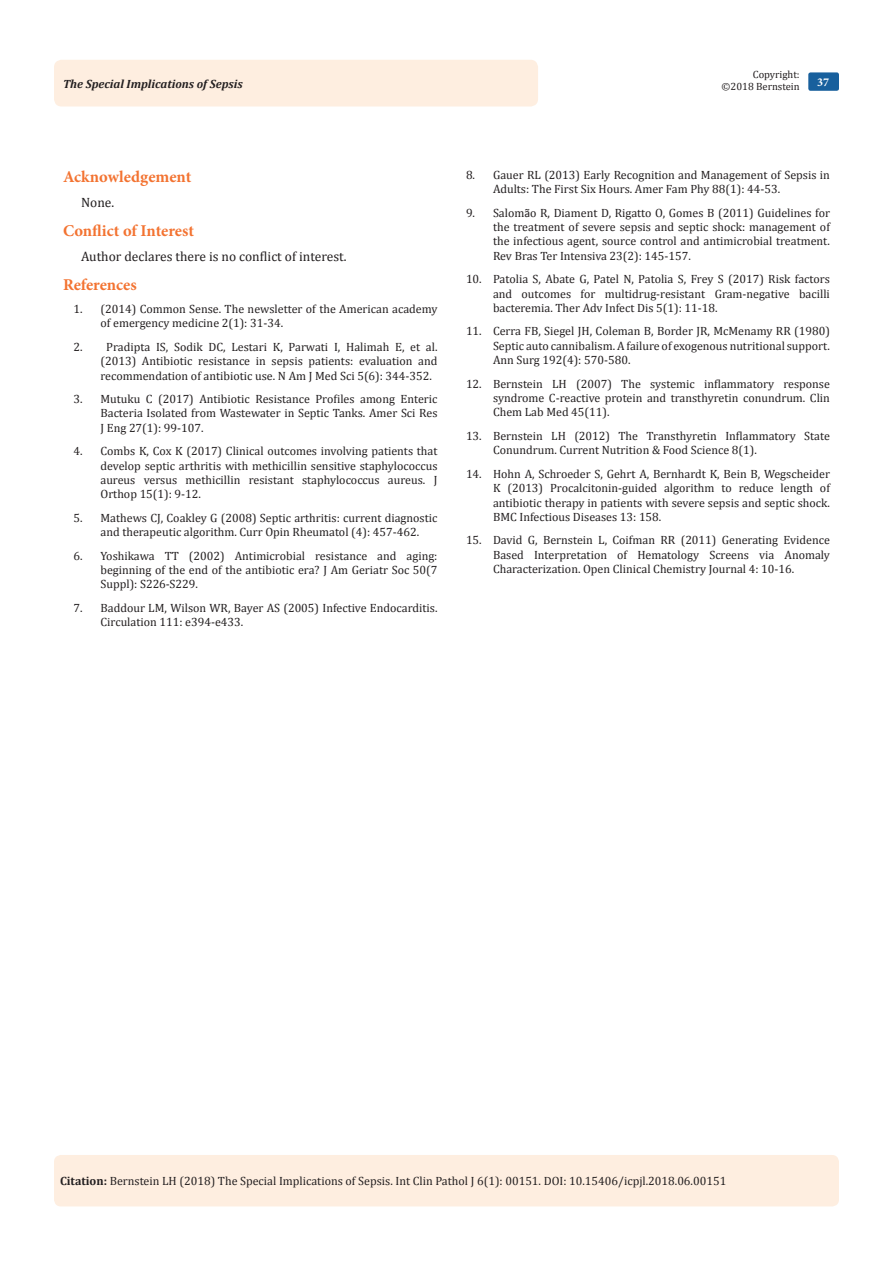
<style>
.page{position:relative;width:893px;height:1263px;background:#fff}
.page>*{position:absolute;margin:0;border:0;box-sizing:border-box;transform-origin:0 0}
.List_Paragraph{font:700 16.5px "Minion Pro";letter-spacing:-.005em;color:#f37331}
.t1{font:13.5px "Cambria";color:#231f20}
.Citation{font:12px/14.4px "Cambria";color:#231f20;text-align:justify}
.t2{font:italic 700 12px "Cambria";color:#231f20}
.t3{font:700 12px "Minion Pro";color:#fff}
.t4{font:10.5px/12.6px "Cambria";color:#231f20;text-align:right}
.s1{font-family:"Calibri"}
.s2{font-weight:700}
</style>
<div class="page">
<div style="left:54px;top:1155px;width:785px;height:51px;background:#feeee0;border-radius:7px"></div>
<div style="left:54px;top:60px;width:484px;height:46px;background:#feeee0;border-radius:8px"></div>
<div style="left:808px;top:72px;width:31px;height:19px;background:#18609d;border-radius:2px"></div>
<p class="t4" style="left:722px;top:68px;width:80px">Copyright: ©2018 Bernstein</p>
<p class="t2" style="left:63px;top:75px;width:181px">The Special Implications of Sepsis</p>
<p class="t3" style="left:817px;top:74px;width:13px">37</p>
<p class="List_Paragraph" style="left:63px;top:165px;width:130px">Acknowledgement</p>
<p class="t1" style="left:81px;top:194px;width:35px">None.</p>
<p class="List_Paragraph" style="left:63px;top:219px;width:132px">Conflict of Interest</p>
<p class="t1" style="left:81px;top:248px;width:267px">Author declares there is no conflict of interest.</p>
<p class="List_Paragraph" style="left:63px;top:273px;width:75px">References</p>
<p class="Citation" style="left:100px;top:302px;width:338px;text-indent:-27px">1. (2014) Common Sense. The newsletter of the American academy of emergency medicine 2(1): 31-34.</p>
<p class="Citation" style="left:100px;top:339px;width:338px;text-indent:-27px">2. Pradipta IS, Sodik DC, Lestari K, Parwati I, Halimah E, et al. (2013) Antibiotic resistance in sepsis patients: evaluation and recommendation of antibiotic use. N Am J Med Sci 5(6): 344-352.</p>
<p class="Citation" style="left:100px;top:392px;width:338px;text-indent:-27px">3. Mutuku C (2017) Antibiotic Resistance Profiles among Enteric Bacteria Isolated from Wastewater in Septic Tanks. Amer Sci Res J Eng 27(1): 99-107.</p>
<p class="Citation" style="left:100px;top:444px;width:338px;text-indent:-27px">4. Combs K, Cox K (2017) Clinical outcomes involving patients that develop septic arthritis with methicillin sensitive staphylococcus aureus versus methicillin resistant staphylococcus aureus. J Orthop 15(1): 9-12.</p>
<p class="Citation" style="left:100px;top:510px;width:338px;text-indent:-27px">5. Mathews CJ, Coakley G (2008) Septic arthritis: current diagnostic and therapeutic algorithm. Curr Opin Rheumatol (4): 457-462.</p>
<p class="Citation" style="left:100px;top:548px;width:338px;text-indent:-27px">6. Yoshikawa TT (2002) Antimicrobial resistance and aging: beginning of the end of the antibiotic era? J Am Geriatr Soc 50(7<br>Suppl): S226-S229.</p>
<p class="Citation" style="left:100px;top:600px;width:338px;text-indent:-27px">7. Baddour LM, Wilson WR, Bayer AS (2005) Infective Endocarditis.<br>Circulation 111: e394-e433.</p>
<p class="Citation" style="left:493px;top:167px;width:338px;text-indent:-27px">8. Gauer RL (2013) Early Recognition and Management of Sepsis in<br>Adults: The First Six Hours. Amer Fam Phy 88(1): 44-53.</p>
<p class="Citation" style="left:493px;top:205px;width:338px;text-indent:-27px">9. Salom<span class="s1">ã</span>o R, Diament D, Rigatto O, Gomes B (2011) Guidelines for the treatment of severe sepsis and septic shock: management of the infectious agent, source control and antimicrobial treatment.<br>Rev Bras Ter Intensiva 23(2): 145-157.</p>
<p class="Citation" style="left:493px;top:272px;width:338px;text-indent:-27px">10. Patolia S, Abate G, Patel N, Patolia S, Frey S (2017) Risk factors and outcomes for multidrug-resistant Gram-negative bacilli bacteremia. Ther Adv Infect Dis 5(1): 11-18.</p>
<p class="Citation" style="left:493px;top:324px;width:338px;text-indent:-27px">11. Cerra FB, Siegel JH, Coleman B, Border JR, McMenamy RR (1980)<br>Septic auto cannibalism. A failure of exogenous nutritional support.<br>Ann Surg 192(4): 570-580.</p>
<p class="Citation" style="left:493px;top:376px;width:338px;text-indent:-27px">12. Bernstein LH (2007) The systemic inflammatory response syndrome C-reactive protein and transthyretin conundrum. Clin Chem Lab Med 45(11).</p>
<p class="Citation" style="left:493px;top:428px;width:338px;text-indent:-27px">13. Bernstein LH (2012) The Transthyretin Inflammatory State<br>Conundrum. Current Nutrition &amp; Food Science 8(1).</p>
<p class="Citation" style="left:493px;top:466px;width:338px;text-indent:-27px">14. Hohn A, Schroeder S, Gehrt A, Bernhardt K, Bein B, Wegscheider K (2013) Procalcitonin-guided algorithm to reduce length of antibiotic therapy in patients with severe sepsis and septic shock.<br>BMC Infectious Diseases 13: 158.</p>
<p class="Citation" style="left:493px;top:533px;width:338px;text-indent:-27px">15. David G, Bernstein L, Coifman RR (2011) Generating Evidence Based Interpretation of Hematology Screens via Anomaly Characterization. Open Clinical Chemistry Journal 4: 10-16.</p>
<p class="Citation" style="left:60px;top:1174px;width:668px"><span class="s2">Citation:</span> Bernstein LH (2018) The Special Implications of Sepsis. Int Clin Pathol J 6(1): 00151. DOI: 10.15406/icpjl.2018.06.00151</p>
</div>
